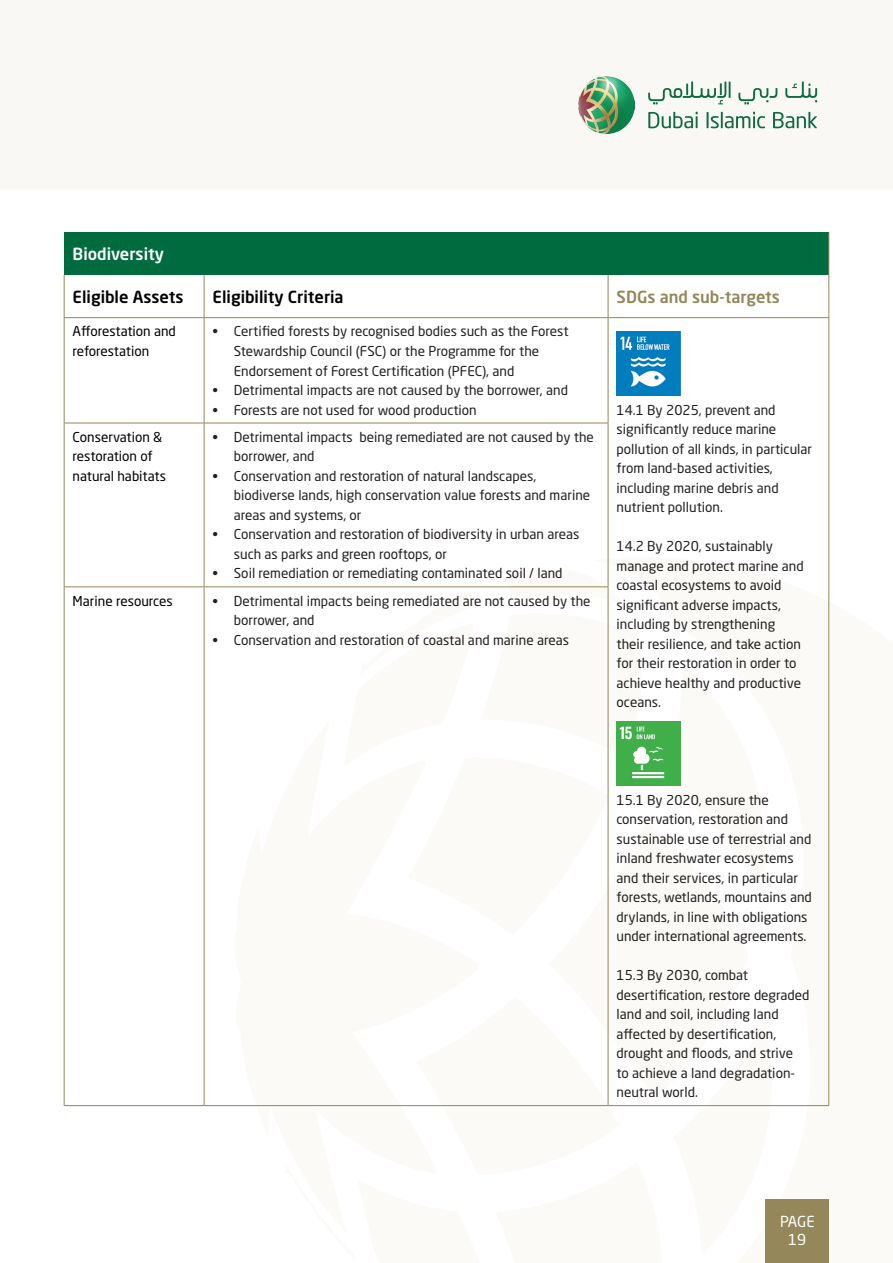
<style>
.page{position:relative;width:893px;height:1263px;background:#fff}
.page>*{position:absolute;margin:0;border:0;box-sizing:border-box;transform-origin:0 0}
.t1{font:500 16.5px "Neo Sans Std";color:#000}
.t2{font:500 16.5px "Neo Sans Std";color:#948759}
.t3{font:500 16.5px "Neo Sans Std";color:#fff}
.t4{font:15px "Neo Sans Std";letter-spacing:-.01em;color:#fff}
.List_Paragraph{font:13.5px/19.5px "Neo Sans Std";color:#231f20}
.t5{font:13.5px/19.5px "Neo Sans Std";color:#000}
</style>
<div class="page">
<div style="left:0;top:0;width:893px;height:190px;background:#f9f8f4"></div>
<img style="left:578px;top:77px;width:57px;height:56px">
<svg style="left:648px;top:112px;width:50px;height:16px"></svg>
<svg style="left:707px;top:112px;width:58px;height:16px"></svg>
<svg style="left:773px;top:112px;width:44px;height:16px"></svg>
<svg style="left:738px;top:88px;width:39px;height:16px"></svg>
<svg style="left:785px;top:82px;width:32px;height:20px"></svg>
<svg style="left:648px;top:82px;width:82px;height:22px"></svg>
<svg style="left:607px;top:556px;width:223px;height:551px"></svg>
<svg style="left:344px;top:564px;width:305px;height:370px"></svg>
<svg style="left:285px;top:997px;width:379px;height:110px"></svg>
<div style="left:765px;top:1199px;width:64px;height:64px;background:#948759"></div>
<div style="left:64px;top:233px;width:765px;height:42px;background:#006b3f"></div>
<hr style="left:828px;top:233px;width:1px;height:42px;background:#948759">
<hr style="left:828px;top:275px;width:1px;height:42px;background:#948759">
<hr style="left:64px;top:275px;width:1px;height:42px;background:#948759">
<hr style="left:204px;top:275px;width:1px;height:42px;background:#948759">
<hr style="left:608px;top:275px;width:1px;height:42px;background:#948759">
<hr style="left:64px;top:317px;width:140px;height:1px;background:#948759">
<hr style="left:204px;top:317px;width:404px;height:1px;background:#948759">
<hr style="left:608px;top:317px;width:221px;height:1px;background:#948759">
<hr style="left:64px;top:318px;width:1px;height:105px;background:#948759">
<hr style="left:204px;top:318px;width:1px;height:105px;background:#948759">
<hr style="left:608px;top:318px;width:1px;height:105px;background:#948759">
<hr style="left:828px;top:318px;width:1px;height:105px;background:#948759">
<hr style="left:828px;top:423px;width:1px;height:164px;background:#948759">
<hr style="left:828px;top:587px;width:1px;height:518px;background:#948759">
<hr style="left:64px;top:423px;width:140px;height:1px;background:#948759">
<hr style="left:64px;top:423px;width:1px;height:163px;background:#948759">
<hr style="left:204px;top:423px;width:404px;height:1px;background:#948759">
<hr style="left:204px;top:423px;width:1px;height:163px;background:#948759">
<hr style="left:608px;top:423px;width:1px;height:163px;background:#948759">
<hr style="left:64px;top:586px;width:140px;height:1px;background:#948759">
<hr style="left:64px;top:587px;width:1px;height:518px;background:#948759">
<hr style="left:204px;top:586px;width:404px;height:1px;background:#948759">
<hr style="left:204px;top:587px;width:1px;height:518px;background:#948759">
<hr style="left:608px;top:587px;width:1px;height:518px;background:#948759">
<hr style="left:64px;top:1105px;width:140px;height:1px;background:#948759">
<hr style="left:204px;top:1105px;width:404px;height:1px;background:#948759">
<hr style="left:608px;top:1105px;width:221px;height:1px;background:#948759">
<img style="left:617px;top:331px;width:63px;height:64px">
<img style="left:617px;top:721px;width:63px;height:64px">
<p class="t3" style="left:73px;top:244px;width:93px">Biodiversity</p>
<p class="t1" style="left:73px;top:286px;width:112px">Eligible Assets</p>
<p class="t1" style="left:213px;top:286px;width:133px">Eligibility Criteria</p>
<p class="t2" style="left:617px;top:286px;width:165px">SDGs and sub-targets</p>
<p class="t5" style="left:73px;top:322px;width:105px">Afforestation and reforestation</p>
<p class="List_Paragraph" style="left:234px;top:322px;width:336px;text-indent:-21px">• Certified forests by recognised bodies such as the Forest<br>Stewardship Council (FSC) or the Programme for the<br>Endorsement of Forest Certification (PFEC), and</p>
<p class="List_Paragraph" style="left:213px;top:380px;width:357px">• Detrimental impacts are not caused by the borrower, and</p>
<p class="List_Paragraph" style="left:213px;top:400px;width:266px">• Forests are not used for wood production</p>
<p class="List_Paragraph" style="left:617px;top:400px;width:197px">14.1 By 2025, prevent and significantly reduce marine pollution of all kinds, in particular from land-based activities, including marine debris and nutrient pollution.</p>
<p class="List_Paragraph" style="left:617px;top:536px;width:189px">14.2 By 2020, sustainably manage and protect marine and coastal ecosystems to avoid significant adverse impacts, including by strengthening their resilience, and take action for their restoration in order to achieve healthy and productive oceans.</p>
<p class="t5" style="left:73px;top:427px;width:95px">Conservation &amp; restoration of natural habitats</p>
<p class="List_Paragraph" style="left:234px;top:427px;width:362px;text-indent:-21px">• Detrimental impacts being remediated are not caused by the borrower, and</p>
<p class="List_Paragraph" style="left:234px;top:466px;width:358px;text-indent:-21px">• Conservation and restoration of natural landscapes, biodiverse lands, high conservation value forests and marine areas and systems, or</p>
<p class="List_Paragraph" style="left:234px;top:524px;width:347px;text-indent:-21px">• Conservation and restoration of biodiversity in urban areas such as parks and green rooftops, or</p>
<p class="List_Paragraph" style="left:213px;top:563px;width:351px">• Soil remediation or remediating contaminated soil / land</p>
<p class="t5" style="left:73px;top:591px;width:102px">Marine resources</p>
<p class="List_Paragraph" style="left:234px;top:591px;width:358px;text-indent:-21px">• Detrimental impacts being remediated are not caused by the borrower, and</p>
<p class="List_Paragraph" style="left:213px;top:630px;width:358px">• Conservation and restoration of coastal and marine areas</p>
<p class="List_Paragraph" style="left:617px;top:790px;width:197px">15.1 By 2020, ensure the conservation, restoration and sustainable use of terrestrial and inland freshwater ecosystems and their services, in particular forests, wetlands, mountains and drylands, in line with obligations under international agreements.</p>
<p class="List_Paragraph" style="left:617px;top:965px;width:194px">15.3 By 2030, combat desertification, restore degraded land and soil, including land affected by desertification, drought and floods, and strive<br>to achieve a land degradation&shy;neutral world.</p>
<p class="t4" style="left:780px;top:1212px;width:36px">PAGE</p>
<p class="t4" style="left:788px;top:1230px;width:20px">19</p>
</div>
